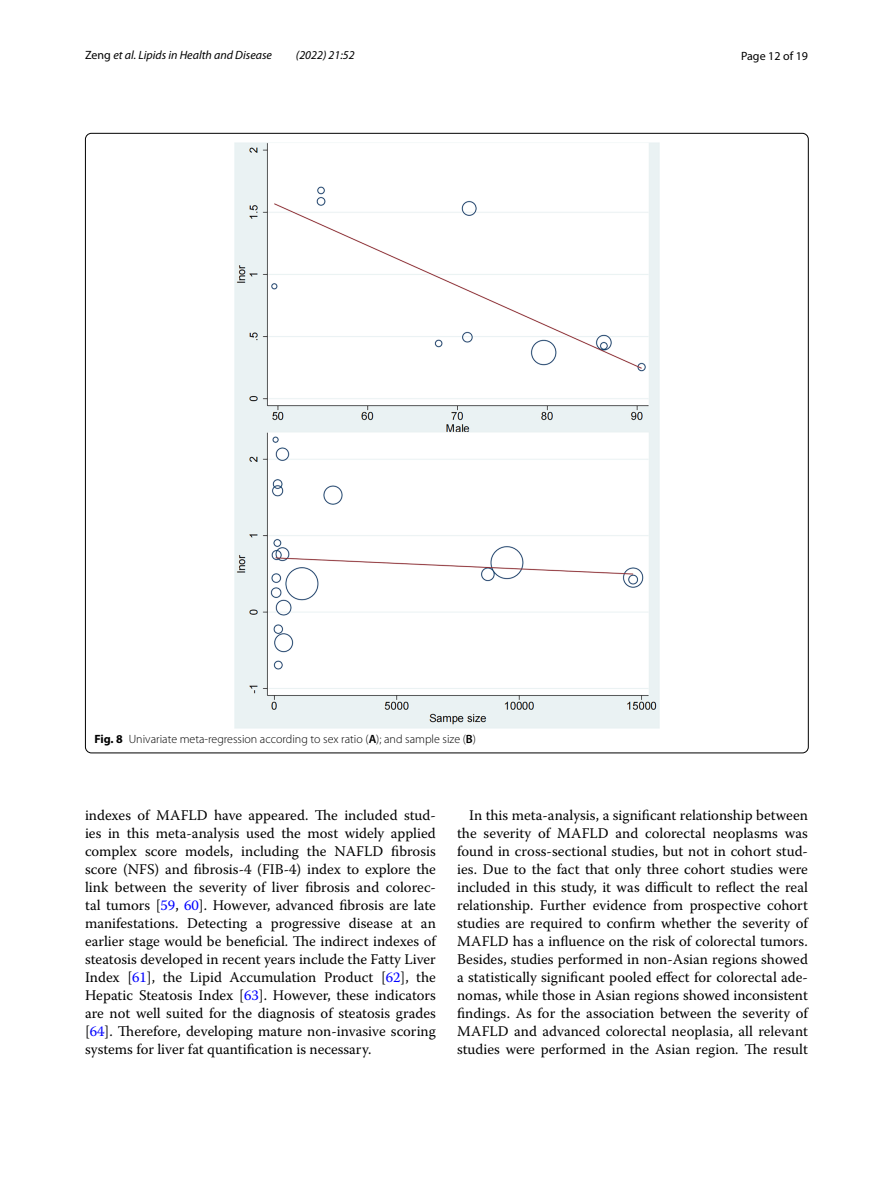
<style>
.page{position:relative;width:893px;height:1187px;background:#fff}
.page>*{position:absolute;margin:0;border:0;box-sizing:border-box;transform-origin:0 0}
.t1{font:14.7px/18px "Warnock Pro";color:#000;text-align:justify}
.t2{font:300 12px "Myriad Pro";color:#000}
.t3{font:italic 12px "Myriad Pro";color:#000}
.t4{font:12px "Myriad Pro";color:#000}
.s1{font-style:normal}
.s2{font-weight:700}
.s3{font-weight:600}
.s4{color:#00f}
</style>
<div class="page">
<img style="left:234px;top:142px;width:425px;height:586px">
<p class="t3" style="left:85px;top:48px;width:188px"><span class="s1">Zeng</span> et al. Lipids in Health and Disease</p>
<p class="t3" style="left:296px;top:48px;width:60px">(2022) 21:52</p>
<p class="t4" style="left:741px;top:48px;width:68px">Page 12 of 19</p>
<p class="t2" style="left:94px;top:732px;width:383px"><span class="s2">Fig. 8</span> Univariate meta-regression according to sex ratio (<span class="s3">A</span>); and sample size (<span class="s3">B</span>)</p>
<p class="t1" style="left:85px;top:805px;width:352px">indexes of MAFLD have appeared. The included stud&shy;ies in this meta-analysis used the most widely applied complex score models, including the NAFLD fibrosis score (NFS) and fibrosis-4 (FIB-4) index to explore the link between the severity of liver fibrosis and colorec&shy;tal tumors [<span class="s4">59</span>, <span class="s4">60</span>]. However, advanced fibrosis are late manifestations. Detecting a progressive disease at an earlier stage would be beneficial. The indirect indexes of steatosis developed in recent years include the Fatty Liver Index [<span class="s4">61</span>], the Lipid Accumulation Product [<span class="s4">62</span>], the Hepatic Steatosis Index [<span class="s4">63</span>]. However, these indicators are not well suited for the diagnosis of steatosis grades [<span class="s4">64</span>]. Therefore, developing mature non-invasive scoring systems for liver fat quantification is necessary.</p>
<p class="t1" style="left:457px;top:805px;width:352px;text-indent:12px">In this meta-analysis, a significant relationship between the severity of MAFLD and colorectal neoplasms was found in cross-sectional studies, but not in cohort stud&shy;ies. Due to the fact that only three cohort studies were included in this study, it was difficult to reflect the real relationship. Further evidence from prospective cohort studies are required to confirm whether the severity of MAFLD has a influence on the risk of colorectal tumors.<br>Besides, studies performed in non-Asian regions showed a statistically significant pooled effect for colorectal ade&shy;nomas, while those in Asian regions showed inconsistent findings. As for the association between the severity of MAFLD and advanced colorectal neoplasia, all relevant studies were performed in the Asian region. The result</p>
</div>
